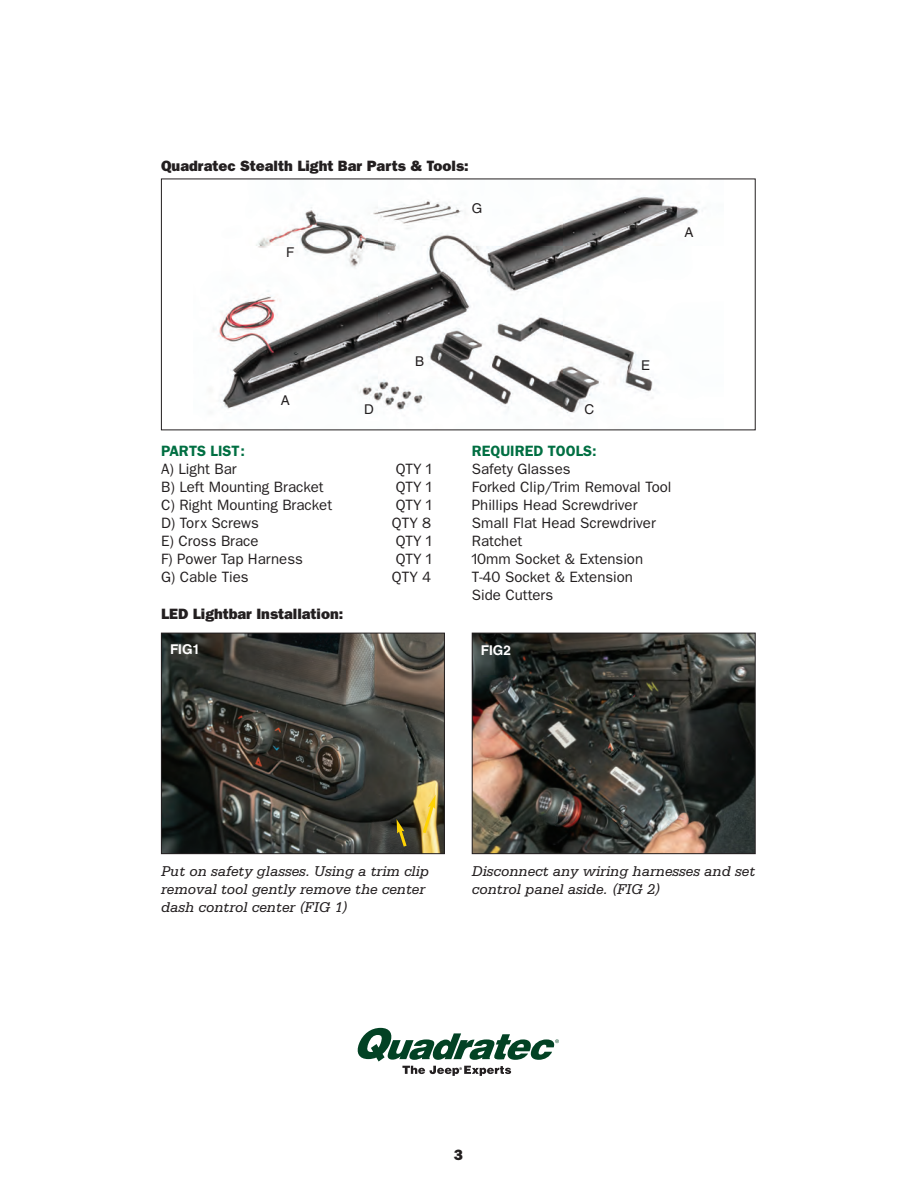
<style>
.page{position:relative;width:918px;height:1187px;background:#fff}
.page>*{position:absolute;margin:0;border:0;box-sizing:border-box;transform-origin:0 0}
.t1{font:15px/18px "New Franklin Gothic";color:#231f20}
.t2{font:italic 15px/18px "Serifa LT";color:#231f20}
.t3{font:800 15px "New Franklin Gothic";color:#231f20}
.t4{font:600 15px "New Franklin Gothic";color:#006f42}
.t5{font:condensed 13.5px "Helvetica";color:#231f20}
.t6{font:700 condensed 13.5px "Helvetica";color:#fff}
</style>
<div class="page">
<img style="left:210px;top:195px;width:493px;height:218px">
<img style="left:163px;top:635px;width:279px;height:217px">
<div style="left:161px;top:633px;width:283px;height:221px;border:1px solid #231f20"></div>
<img style="left:473px;top:635px;width:280px;height:217px">
<div style="left:471px;top:633px;width:284px;height:221px;border:1px solid #231f20"></div>
<svg style="left:396px;top:819px;width:13px;height:31px"></svg>
<svg style="left:420px;top:795px;width:16px;height:41px"></svg>
<svg style="left:357px;top:1028px;width:201px;height:48px"></svg>
<p class="t3" style="left:161px;top:157px;width:309px">Quadratec Stealth Light Bar Parts &amp; Tools:</p>
<p class="t5" style="left:286px;top:247px;width:10px">F</p>
<p class="t5" style="left:471px;top:203px;width:12px">G</p>
<p class="t5" style="left:684px;top:227px;width:11px">A</p>
<p class="t5" style="left:281px;top:396px;width:11px">A</p>
<p class="t5" style="left:415px;top:356px;width:11px">B</p>
<p class="t5" style="left:364px;top:405px;width:11px">D</p>
<p class="t5" style="left:584px;top:405px;width:11px">C</p>
<p class="t5" style="left:641px;top:361px;width:11px">E</p>
<p class="t4" style="left:161px;top:442px;width:85px">PARTS LIST:</p>
<p class="t1" style="left:161px;top:459px;width:77px">A) Light Bar</p>
<p class="t1" style="left:395px;top:459px;width:37px">QTY 1</p>
<p class="t1" style="left:161px;top:477px;width:164px">B) Left Mounting Bracket</p>
<p class="t1" style="left:395px;top:477px;width:37px">QTY 1</p>
<p class="t1" style="left:161px;top:495px;width:172px">C) Right Mounting Bracket</p>
<p class="t1" style="left:395px;top:495px;width:37px">QTY 1</p>
<p class="t1" style="left:161px;top:513px;width:99px">D) Torx Screws</p>
<p class="t1" style="left:392px;top:513px;width:41px">QTY 8</p>
<p class="t1" style="left:161px;top:531px;width:99px">E) Cross Brace</p>
<p class="t1" style="left:395px;top:531px;width:37px">QTY 1</p>
<p class="t1" style="left:161px;top:549px;width:143px">F) Power Tap Harness</p>
<p class="t1" style="left:395px;top:549px;width:37px">QTY 1</p>
<p class="t1" style="left:161px;top:567px;width:89px">G) Cable Ties</p>
<p class="t1" style="left:392px;top:567px;width:41px">QTY 4</p>
<p class="t3" style="left:161px;top:605px;width:184px">LED Lightbar Installation:</p>
<p class="t4" style="left:471px;top:442px;width:126px">REQUIRED TOOLS:</p>
<p class="t1" style="left:471px;top:459px;width:201px">Safety Glasses<br>Forked Clip/Trim Removal Tool<br>Phillips Head Screwdriver<br>Small Flat Head Screwdriver<br>Ratchet<br>10mm Socket &amp; Extension<br>T-40 Socket &amp; Extension<br>Side Cutters</p>
<p class="t6" style="left:170px;top:644px;width:32px">FIG1</p>
<p class="t6" style="left:480px;top:645px;width:32px">FIG2</p>
<p class="t2" style="left:161px;top:862px;width:269px">Put on safety glasses. Using a trim clip removal tool gently remove the center dash control center (FIG 1)</p>
<p class="t2" style="left:471px;top:862px;width:285px">Disconnect any wiring harnesses and set control panel aside. (FIG 2)</p>
<p class="t3" style="left:453px;top:1146px;width:10px">3</p>
</div>
